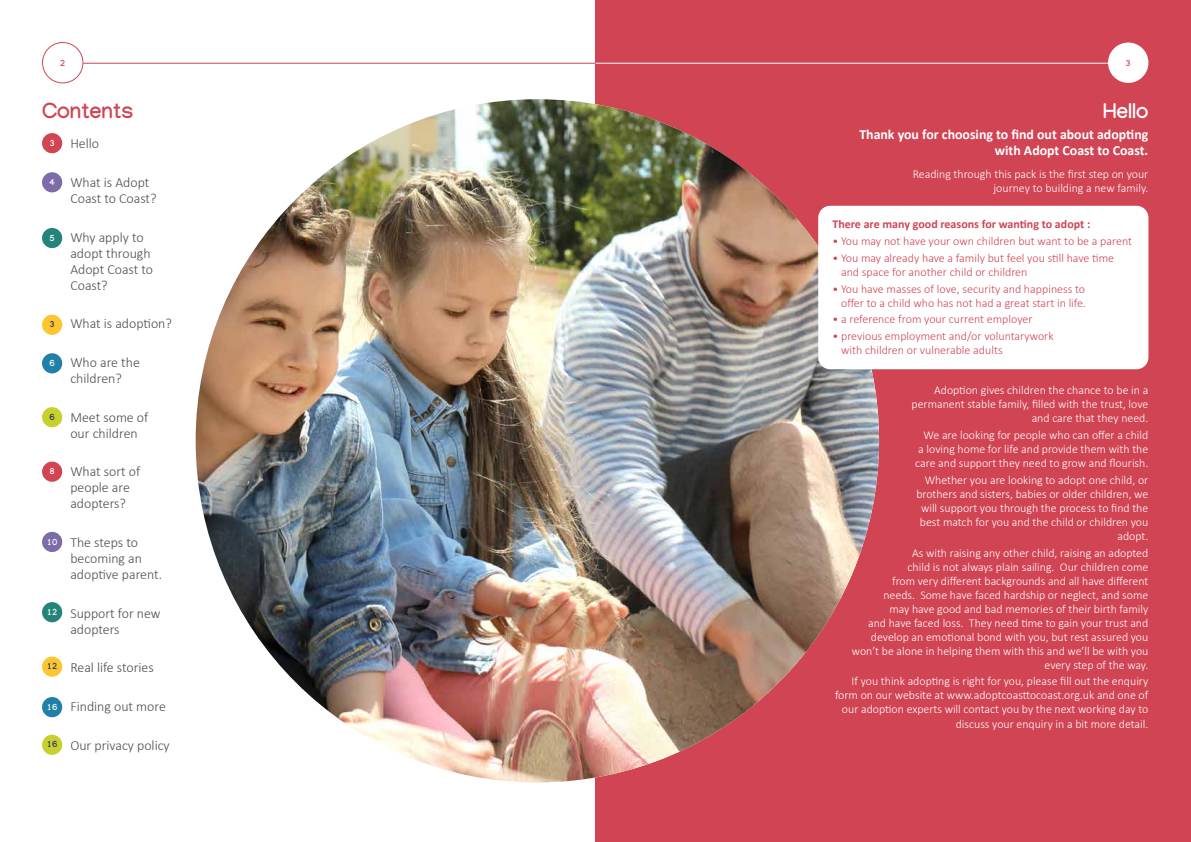
<style>
.page{position:relative;width:1191px;height:842px;background:#fff}
.page>*{position:absolute;margin:0;border:0;box-sizing:border-box;transform-origin:0 0}
.t1{font:700 21.7px "Manjari";color:#d14454}
.t2{font:700 21px "Manjari";color:#fff}
.t3{font:300 14px/16px "Calibri";color:#4d4d4d}
.t4{font:700 14px/16px "Calibri";color:#fff;text-align:right}
.t5{font:300 12px/14px "Calibri";color:#fff;text-align:right}
.t6{font:300 12px/14px "Calibri";color:#d14454}
.t7{font:700 12px "Calibri";color:#d14454}
.t8{font:700 9px "Manjari";color:#fff}
.t9{font:700 9px "Manjari";color:#28336b}
.t10{font:700 9px "Manjari";color:#d14454}
</style>
<div class="page">
<div style="left:595px;top:0;width:596px;height:842px;background:#d14454"></div>
<hr style="left:595px;top:63px;width:521px;height:1px;background:#fff">
<hr style="left:83px;top:63px;width:512px;height:1px;background:#d14454">
<div style="left:42px;top:42px;width:41px;height:41px;border:1px solid #d14454;border-radius:50%"></div>
<div style="left:1108px;top:43px;width:40px;height:40px;background:#fff;border-radius:50%"></div>
<div style="left:42px;top:133px;width:20px;height:20px;background:#d14454;border-radius:50%"></div>
<div style="left:42px;top:172px;width:20px;height:20px;background:#7d6ca7;border-radius:50%"></div>
<div style="left:42px;top:228px;width:20px;height:20px;background:#24847c;border-radius:50%"></div>
<div style="left:42px;top:315px;width:20px;height:20px;background:#fdc630;border-radius:50%"></div>
<div style="left:42px;top:353px;width:20px;height:20px;background:#217fa8;border-radius:50%"></div>
<div style="left:42px;top:407px;width:20px;height:20px;background:#c7d12e;border-radius:50%"></div>
<div style="left:42px;top:462px;width:20px;height:20px;background:#d14454;border-radius:50%"></div>
<div style="left:42px;top:532px;width:20px;height:20px;background:#7d6ca7;border-radius:50%"></div>
<div style="left:42px;top:602px;width:20px;height:20px;background:#24847c;border-radius:50%"></div>
<div style="left:42px;top:657px;width:20px;height:20px;background:#fdc630;border-radius:50%"></div>
<div style="left:42px;top:697px;width:20px;height:20px;background:#217fa8;border-radius:50%"></div>
<div style="left:42px;top:735px;width:20px;height:20px;background:#c7d12e;border-radius:50%"></div>
<img style="left:196px;top:99px;width:683px;height:683px;border-radius:342px">
<div style="left:818px;top:206px;width:330px;height:163px;background:#fff;border-radius:12px"></div>
<p class="t10" style="left:60px;top:57px;width:7px">2</p>
<p class="t10" style="left:1125px;top:57px;width:7px">3</p>
<h1 class="t1" style="left:42px;top:98px;width:93px">Contents</h1>
<p class="t8" style="left:49px;top:137px;width:7px">3</p>
<p class="t8" style="left:49px;top:177px;width:7px">4</p>
<h1 class="t2" style="left:1103px;top:98px;width:47px">Hello</h1>
<h3 class="t4" style="left:859px;top:126px;width:290px">Thank you for choosing to find out about adopting with Adopt Coast to Coast.</h3>
<p class="t5" style="left:913px;top:167px;width:237px">Reading through this pack is the first step on your journey to building a new family.</p>
<p class="t7" style="left:832px;top:216px;width:259px">There are many good reasons for wanting to adopt :</p>
<p class="t6" style="left:832px;top:234px;width:301px">• You may not have your own children but want to be a parent</p>
<p class="t6" style="left:841px;top:251px;width:274px;text-indent:-9px">• You may already have a family but feel you still have time and space for another child or children</p>
<p class="t6" style="left:832px;top:281px;width:255px;text-align:right">• You have masses of love, security and happiness to offer to a child who has not had a great start in life.</p>
<p class="t6" style="left:832px;top:312px;width:202px">• a reference from your current employer</p>
<p class="t6" style="left:841px;top:329px;width:214px;text-indent:-9px">• previous employment and/or voluntarywork with children or vulnerable adults</p>
<p class="t5" style="left:911px;top:383px;width:238px">Adoption gives children the chance to be in a permanent stable family, filled with the trust, love and care that they need.</p>
<p class="t5" style="left:915px;top:428px;width:234px;text-align:justify;text-indent:8px">We are looking for people who can offer a child a loving home for life and provide them with the care and support they need to grow and flourish.</p>
<p class="t5" style="left:916px;top:473px;width:233px">Whether you are looking to adopt one child, or brothers and sisters, babies or older children, we will support you through the process to find the best match for you and the child or children you adopt.</p>
<p class="t5" style="left:852px;top:545px;width:298px">As with raising any other child, raising an adopted<br>child is not always plain sailing. Our children come<br>from very different backgrounds and all have different<br>needs. Some have faced hardship or neglect, and some<br>may have good and bad memories of their birth family<br>and have faced loss. They need time to gain your trust and develop an emotional bond with you, but rest assured you won’t be alone in helping them with this and we’ll be with you every step of the way.</p>
<p class="t5" style="left:835px;top:674px;width:315px">If you think adopting is right for you, please fill out the enquiry form on our website at www.adoptcoasttocoast.org.uk and one of our adoption experts will contact you by the next working day to discuss your enquiry in a bit more detail.</p>
<p class="t3" style="left:70px;top:135px;width:30px">Hello</p>
<p class="t3" style="left:70px;top:174px;width:88px">What is Adopt<br>Coast to Coast?</p>
<p class="t3" style="left:70px;top:229px;width:84px">Why apply to adopt through<br>Adopt Coast to<br>Coast?</p>
<p class="t3" style="left:70px;top:315px;width:103px">What is adoption?</p>
<p class="t3" style="left:70px;top:354px;width:71px">Who are the</p>
<p class="t3" style="left:70px;top:370px;width:53px">children?</p>
<p class="t3" style="left:70px;top:409px;width:79px">Meet some of</p>
<p class="t3" style="left:70px;top:425px;width:69px">our children</p>
<p class="t3" style="left:70px;top:463px;width:71px">What sort of people are adopters?</p>
<p class="t3" style="left:70px;top:534px;width:69px">The steps to</p>
<p class="t3" style="left:70px;top:550px;width:93px">becoming an adoptive parent.</p>
<p class="t3" style="left:70px;top:605px;width:92px">Support for new</p>
<p class="t3" style="left:70px;top:621px;width:51px">adopters</p>
<p class="t3" style="left:70px;top:659px;width:85px">Real life stories</p>
<p class="t3" style="left:70px;top:698px;width:97px">Finding out more</p>
<p class="t3" style="left:70px;top:737px;width:101px">Our privacy policy</p>
<p class="t8" style="left:49px;top:232px;width:7px">5</p>
<p class="t9" style="left:49px;top:319px;width:7px">3</p>
<p class="t8" style="left:49px;top:358px;width:7px">6</p>
<p class="t9" style="left:49px;top:411px;width:7px">6</p>
<p class="t8" style="left:49px;top:466px;width:7px">8</p>
<p class="t8" style="left:47px;top:536px;width:12px">10</p>
<p class="t8" style="left:47px;top:606px;width:12px">12</p>
<p class="t9" style="left:47px;top:661px;width:12px">12</p>
<p class="t8" style="left:47px;top:701px;width:12px">16</p>
<p class="t9" style="left:47px;top:739px;width:12px">16</p>
</div>
